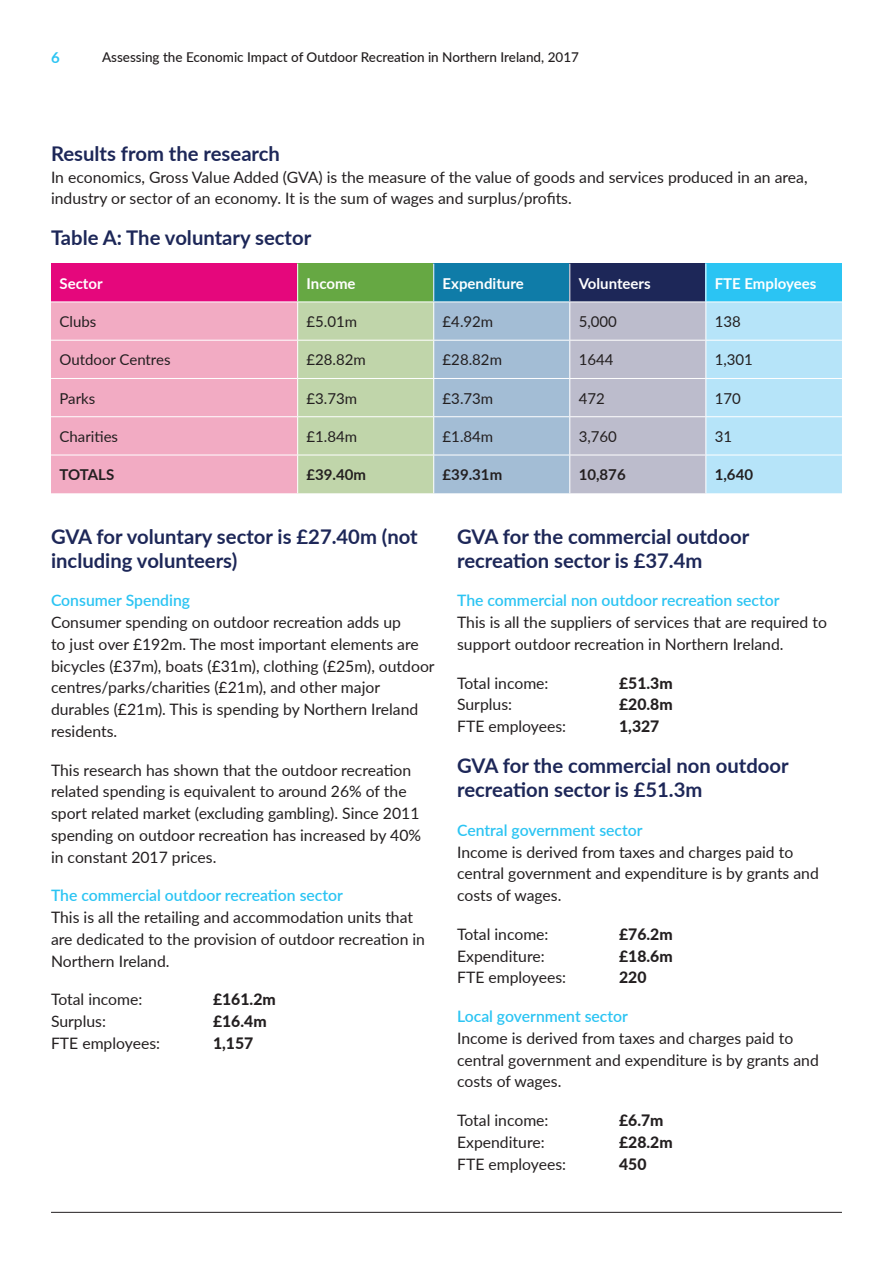
<style>
.page{position:relative;width:893px;height:1263px;background:#fff}
.page>*{position:absolute;margin:0;border:0;box-sizing:border-box;transform-origin:0 0}
.t1{font:700 20.25px/24px "Lato";color:#1d2758}
.t2{font:15.75px/21.8px "Lato";color:#231f20}
.t3{font:600 15.75px "Lato";color:#2bc4f3}
.t4{font:800 15.75px "Lato";color:#231f20}
.t5{font:15px "Lato";color:#231f20}
.t6{font:700 15px "Lato";color:#fff}
.t7{font:700 15px "Lato";color:#231f20}
.t8{font:700 15px "Lato";color:#2bc4f3}
.t9{font:500 13.5px "Lato";color:#231f20}
</style>
<div class="page">
<hr style="left:51px;top:1212px;width:791px;height:1px;background:#231f20">
<div style="left:51px;top:264px;width:247px;height:38px;background:#e5077c"></div>
<div style="left:298px;top:264px;width:136px;height:38px;background:#66a843"></div>
<div style="left:434px;top:264px;width:136px;height:38px;background:#0f7ca8"></div>
<div style="left:570px;top:264px;width:136px;height:38px;background:#1d2758"></div>
<div style="left:706px;top:264px;width:136px;height:38px;background:#2bc4f3"></div>
<div style="left:51px;top:303px;width:246px;height:190px;background:#f2abc3"></div>
<svg style="left:298px;top:303px;width:544px;height:190px;background:#b5ccd1"></svg>
<hr style="left:297px;top:264px;width:1px;height:38px;background:#fff">
<hr style="left:433px;top:264px;width:1px;height:38px;background:#fff">
<hr style="left:569px;top:264px;width:1px;height:38px;background:#fff">
<hr style="left:705px;top:264px;width:1px;height:38px;background:#fff">
<hr style="left:433px;top:302px;width:1px;height:38px;background:#fff">
<hr style="left:569px;top:302px;width:1px;height:38px;background:#fff">
<hr style="left:705px;top:302px;width:1px;height:38px;background:#fff">
<hr style="left:51px;top:340px;width:247px;height:1px;background:#fff">
<hr style="left:298px;top:340px;width:136px;height:1px;background:#fff">
<hr style="left:434px;top:340px;width:136px;height:1px;background:#fff">
<hr style="left:433px;top:341px;width:1px;height:37px;background:#fff">
<hr style="left:570px;top:340px;width:136px;height:1px;background:#fff">
<hr style="left:569px;top:341px;width:1px;height:37px;background:#fff">
<hr style="left:706px;top:340px;width:136px;height:1px;background:#fff">
<hr style="left:705px;top:341px;width:1px;height:37px;background:#fff">
<hr style="left:51px;top:378px;width:247px;height:1px;background:#fff">
<hr style="left:298px;top:378px;width:136px;height:1px;background:#fff">
<hr style="left:434px;top:378px;width:136px;height:1px;background:#fff">
<hr style="left:433px;top:379px;width:1px;height:37px;background:#fff">
<hr style="left:570px;top:378px;width:136px;height:1px;background:#fff">
<hr style="left:569px;top:379px;width:1px;height:37px;background:#fff">
<hr style="left:706px;top:378px;width:136px;height:1px;background:#fff">
<hr style="left:705px;top:379px;width:1px;height:37px;background:#fff">
<hr style="left:51px;top:416px;width:247px;height:1px;background:#fff">
<hr style="left:298px;top:416px;width:136px;height:1px;background:#fff">
<hr style="left:434px;top:416px;width:136px;height:1px;background:#fff">
<hr style="left:433px;top:417px;width:1px;height:38px;background:#fff">
<hr style="left:570px;top:416px;width:136px;height:1px;background:#fff">
<hr style="left:569px;top:417px;width:1px;height:38px;background:#fff">
<hr style="left:706px;top:416px;width:136px;height:1px;background:#fff">
<hr style="left:705px;top:417px;width:1px;height:38px;background:#fff">
<hr style="left:51px;top:455px;width:247px;height:1px;background:#fff">
<hr style="left:298px;top:455px;width:136px;height:1px;background:#fff">
<hr style="left:434px;top:455px;width:136px;height:1px;background:#fff">
<hr style="left:433px;top:455px;width:1px;height:38px;background:#fff">
<hr style="left:570px;top:455px;width:136px;height:1px;background:#fff">
<hr style="left:569px;top:455px;width:1px;height:38px;background:#fff">
<hr style="left:706px;top:455px;width:136px;height:1px;background:#fff">
<hr style="left:705px;top:455px;width:1px;height:38px;background:#fff">
<p class="t8" style="left:51px;top:47px;width:10px">6</p>
<p class="t9" style="left:102px;top:47px;width:478px">Assessing the Economic Impact of Outdoor Recreation in Northern Ireland, 2017</p>
<p class="t1" style="left:51px;top:141px;width:231px">Results from the research</p>
<p class="t2" style="left:51px;top:165px;width:758px">In economics, Gross Value Added (GVA) is the measure of the value of goods and services produced in an area, industry or sector of an economy. It is the sum of wages and surplus/profits.</p>
<p class="t1" style="left:51px;top:225px;width:262px">Table A: The voluntary sector</p>
<p class="t6" style="left:60px;top:272px;width:45px">Sector</p>
<p class="t6" style="left:307px;top:272px;width:51px">Income</p>
<p class="t6" style="left:443px;top:272px;width:83px">Expenditure</p>
<p class="t6" style="left:579px;top:272px;width:74px">Volunteers</p>
<p class="t6" style="left:715px;top:272px;width:103px">FTE Employees</p>
<p class="t5" style="left:60px;top:311px;width:38px">Clubs</p>
<p class="t5" style="left:307px;top:311px;width:52px">£5.01m</p>
<p class="t5" style="left:443px;top:311px;width:52px">£4.92m</p>
<p class="t5" style="left:579px;top:311px;width:40px">5,000</p>
<p class="t5" style="left:715px;top:311px;width:28px">138</p>
<p class="t5" style="left:60px;top:349px;width:113px">Outdoor Centres</p>
<p class="t5" style="left:307px;top:349px;width:61px">£28.82m</p>
<p class="t5" style="left:443px;top:349px;width:61px">£28.82m</p>
<p class="t5" style="left:579px;top:349px;width:36px">1644</p>
<p class="t5" style="left:715px;top:349px;width:40px">1,301</p>
<p class="t5" style="left:60px;top:387px;width:37px">Parks</p>
<p class="t5" style="left:307px;top:387px;width:52px">£3.73m</p>
<p class="t5" style="left:443px;top:387px;width:52px">£3.73m</p>
<p class="t5" style="left:579px;top:387px;width:28px">472</p>
<p class="t5" style="left:715px;top:387px;width:28px">170</p>
<p class="t5" style="left:60px;top:426px;width:60px">Charities</p>
<p class="t5" style="left:307px;top:426px;width:52px">£1.84m</p>
<p class="t5" style="left:443px;top:426px;width:52px">£1.84m</p>
<p class="t5" style="left:579px;top:426px;width:40px">3,760</p>
<p class="t5" style="left:715px;top:426px;width:19px">31</p>
<p class="t7" style="left:60px;top:464px;width:56px">TOTALS</p>
<p class="t7" style="left:307px;top:464px;width:61px">£39.40m</p>
<p class="t7" style="left:443px;top:464px;width:61px">£39.31m</p>
<p class="t7" style="left:579px;top:464px;width:49px">10,876</p>
<p class="t7" style="left:715px;top:464px;width:40px">1,640</p>
<p class="t1" style="left:51px;top:523px;width:368px">GVA for voluntary sector is £27.40m (not including volunteers)</p>
<p class="t3" style="left:51px;top:589px;width:141px">Consumer Spending</p>
<p class="t2" style="left:51px;top:611px;width:385px">Consumer spending on outdoor recreation adds up<br>to just over £192m. The most important elements are bicycles (£37m), boats (£31m), clothing (£25m), outdoor centres/parks/charities (£21m), and other major durables (£21m). This is spending by Northern Ireland residents.</p>
<p class="t2" style="left:51px;top:758px;width:372px">This research has shown that the outdoor recreation related spending is equivalent to around 26% of the sport related market (excluding gambling). Since 2011 spending on outdoor recreation has increased by 40% in constant 2017 prices.</p>
<p class="t3" style="left:51px;top:884px;width:293px">The commercial outdoor recreation sector</p>
<p class="t2" style="left:51px;top:906px;width:376px">This is all the retailing and accommodation units that are dedicated to the provision of outdoor recreation in<br>Northern Ireland.</p>
<p class="t2" style="left:51px;top:988px;width:93px">Total income:</p>
<p class="t4" style="left:213px;top:988px;width:64px">£161.2m</p>
<p class="t2" style="left:51px;top:1010px;width:56px">Surplus:</p>
<p class="t4" style="left:213px;top:1010px;width:55px">£16.4m</p>
<p class="t2" style="left:51px;top:1032px;width:111px">FTE employees:</p>
<p class="t4" style="left:213px;top:1031px;width:42px">1,157</p>
<p class="t1" style="left:457px;top:523px;width:294px">GVA for the commercial outdoor recreation sector is £37.4m</p>
<p class="t3" style="left:457px;top:589px;width:324px">The commercial non outdoor recreation sector</p>
<p class="t2" style="left:457px;top:611px;width:371px">This is all the suppliers of services that are required to support outdoor recreation in Northern Ireland.</p>
<p class="t2" style="left:457px;top:671px;width:93px">Total income:</p>
<p class="t4" style="left:619px;top:671px;width:55px">£51.3m</p>
<p class="t2" style="left:457px;top:693px;width:56px">Surplus:</p>
<p class="t4" style="left:619px;top:693px;width:55px">£20.8m</p>
<p class="t2" style="left:457px;top:715px;width:111px">FTE employees:</p>
<p class="t4" style="left:619px;top:715px;width:42px">1,327</p>
<p class="t1" style="left:457px;top:753px;width:333px">GVA for the commercial non outdoor recreation sector is £51.3m</p>
<p class="t3" style="left:457px;top:819px;width:187px">Central government sector</p>
<p class="t2" style="left:457px;top:840px;width:363px">Income is derived from taxes and charges paid to central government and expenditure is by grants and costs of wages.</p>
<p class="t2" style="left:457px;top:923px;width:93px">Total income:</p>
<p class="t4" style="left:619px;top:922px;width:55px">£76.2m</p>
<p class="t2" style="left:457px;top:944px;width:89px">Expenditure:</p>
<p class="t4" style="left:619px;top:944px;width:55px">£18.6m</p>
<p class="t2" style="left:457px;top:966px;width:111px">FTE employees:</p>
<p class="t4" style="left:619px;top:966px;width:29px">220</p>
<p class="t3" style="left:457px;top:1005px;width:172px">Local government sector</p>
<p class="t2" style="left:457px;top:1027px;width:363px">Income is derived from taxes and charges paid to central government and expenditure is by grants and costs of wages.</p>
<p class="t2" style="left:457px;top:1109px;width:93px">Total income:</p>
<p class="t4" style="left:619px;top:1109px;width:46px">£6.7m</p>
<p class="t2" style="left:457px;top:1131px;width:89px">Expenditure:</p>
<p class="t4" style="left:619px;top:1130px;width:55px">£28.2m</p>
<p class="t2" style="left:457px;top:1152px;width:111px">FTE employees:</p>
<p class="t4" style="left:619px;top:1152px;width:29px">450</p>
</div>
